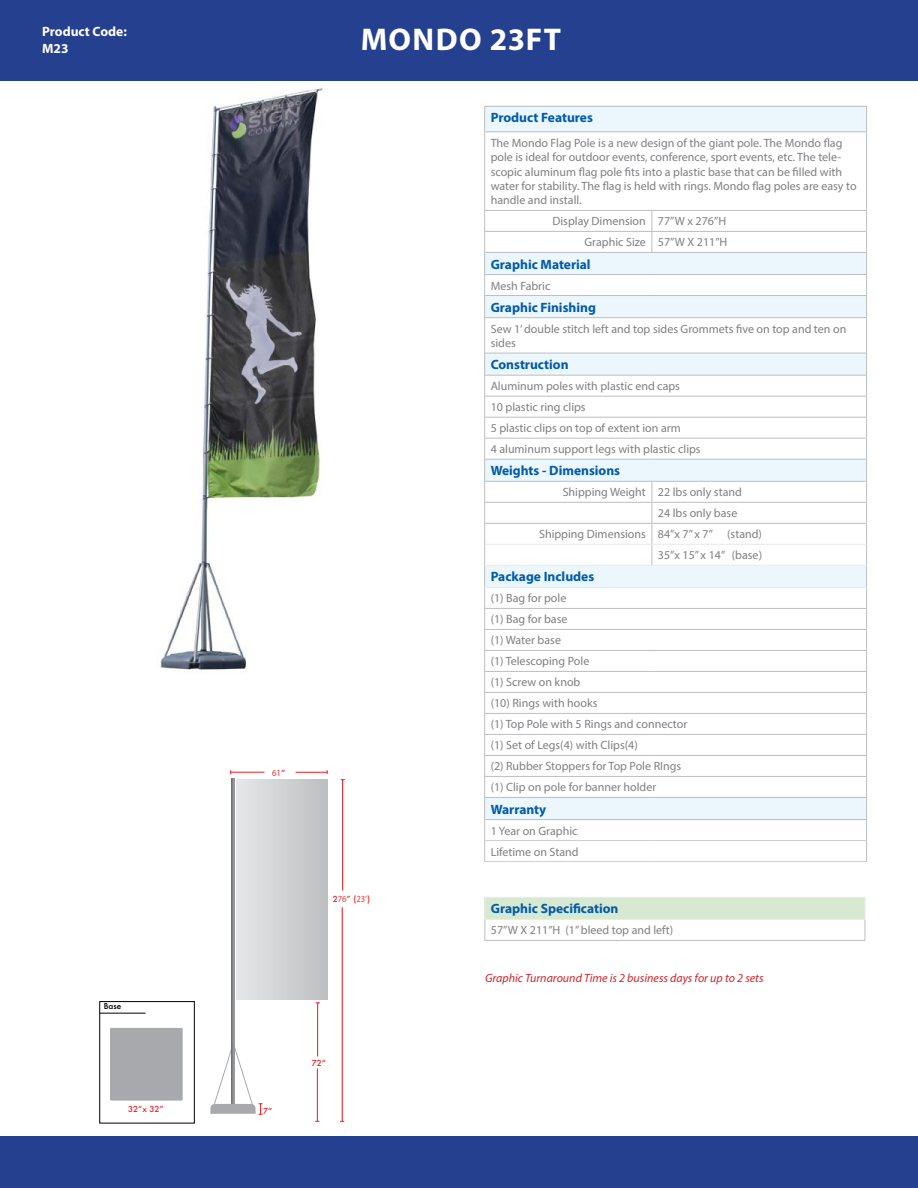
<style>
.page{position:relative;width:918px;height:1188px;background:#fff}
.page>*{position:absolute;margin:0;border:0;box-sizing:border-box;transform-origin:0 0}
.t1{font:700 31.5px "Myriad Pro";letter-spacing:.04em;color:#fff}
.t2{font:700 13.5px "Myriad Pro";color:#005ba8}
.t3{font:700 13.5px/16.2px "Myriad Pro";color:#fff}
.t4{font:12px/21px "Myriad Pro";color:#807f83}
.t5{font:italic 12px "Myriad Pro";color:#d2232a}
.t6{font:500 8.1px "Futura";color:#ed1d24}
.t7{font:8.1px "Koz Go Pro";color:#ed1d24}
.t8{font:500 8.1px "Futura";color:#000}
.s1{font-family:"Futura";font-weight:500}
</style>
<div class="page">
<div style="left:1px;top:0;width:917px;height:80px;background:#25408f"></div>
<div style="left:1px;top:1136px;width:917px;height:52px;background:#25408f"></div>
<div style="left:485px;top:897px;width:380px;height:22px;background:#d8e9d2"></div>
<hr style="left:484px;top:897px;width:381px;height:1px;background:#ececed">
<hr style="left:484px;top:919px;width:381px;height:1px;background:#ececed">
<svg style="left:484px;top:898px;width:1px;height:42px"></svg>
<svg style="left:865px;top:918px;width:1px;height:22px"></svg>
<hr style="left:484px;top:940px;width:381px;height:1px;background:#bcbec0">
<div style="left:485px;top:107px;width:381px;height:480px;background:#ebf6fd"></div>
<svg style="left:485px;top:132px;width:381px;height:433px"></svg>
<svg style="left:485px;top:588px;width:381px;height:273px"></svg>
<hr style="left:484px;top:106px;width:168px;height:1px;background:#bcbec0">
<svg style="left:484px;top:107px;width:1px;height:24px"></svg>
<hr style="left:652px;top:106px;width:215px;height:1px;background:#bcbec0">
<svg style="left:866px;top:107px;width:1px;height:24px"></svg>
<hr style="left:484px;top:131px;width:168px;height:1px;background:#bcbec0">
<hr style="left:484px;top:132px;width:1px;height:78px;background:#bcbec0">
<hr style="left:652px;top:131px;width:215px;height:1px;background:#bcbec0">
<hr style="left:866px;top:132px;width:1px;height:78px;background:#bcbec0">
<hr style="left:484px;top:819px;width:168px;height:1px;background:#bcbec0">
<hr style="left:652px;top:819px;width:215px;height:1px;background:#bcbec0">
<hr style="left:484px;top:210px;width:168px;height:1px;background:#bcbec0">
<hr style="left:652px;top:210px;width:215px;height:1px;background:#bcbec0">
<hr style="left:484px;top:231px;width:168px;height:1px;background:#bcbec0">
<hr style="left:652px;top:231px;width:215px;height:1px;background:#bcbec0">
<svg style="left:652px;top:211px;width:1px;height:41px"></svg>
<hr style="left:484px;top:252px;width:168px;height:1px;background:#bcbec0">
<hr style="left:652px;top:252px;width:215px;height:1px;background:#bcbec0">
<hr style="left:484px;top:481px;width:168px;height:1px;background:#bcbec0">
<hr style="left:652px;top:481px;width:215px;height:1px;background:#bcbec0">
<hr style="left:484px;top:502px;width:168px;height:1px;background:#bcbec0">
<hr style="left:652px;top:502px;width:215px;height:1px;background:#bcbec0">
<hr style="left:484px;top:523px;width:168px;height:1px;background:#bcbec0">
<hr style="left:652px;top:523px;width:215px;height:1px;background:#bcbec0">
<svg style="left:652px;top:482px;width:1px;height:83px"></svg>
<hr style="left:485px;top:544px;width:167px;height:1px;background:#e9e9ea">
<hr style="left:652px;top:544px;width:214px;height:1px;background:#e9e9ea">
<hr style="left:484px;top:565px;width:168px;height:1px;background:#e9e9ea">
<hr style="left:652px;top:565px;width:215px;height:1px;background:#e9e9ea">
<hr style="left:485px;top:840px;width:167px;height:1px;background:#cdced0">
<hr style="left:652px;top:840px;width:214px;height:1px;background:#cdced0">
<hr style="left:484px;top:861px;width:168px;height:1px;background:#cdced0">
<hr style="left:652px;top:861px;width:215px;height:1px;background:#cdced0">
<hr style="left:484px;top:587px;width:168px;height:1px;background:#e9e9ea">
<hr style="left:652px;top:587px;width:215px;height:1px;background:#e9e9ea">
<hr style="left:484px;top:608px;width:168px;height:1px;background:#bcbec0">
<hr style="left:652px;top:608px;width:215px;height:1px;background:#bcbec0">
<hr style="left:484px;top:629px;width:168px;height:1px;background:#bcbec0">
<hr style="left:652px;top:629px;width:215px;height:1px;background:#bcbec0">
<hr style="left:484px;top:650px;width:168px;height:1px;background:#bcbec0">
<hr style="left:652px;top:650px;width:215px;height:1px;background:#bcbec0">
<hr style="left:484px;top:671px;width:168px;height:1px;background:#bcbec0">
<hr style="left:652px;top:671px;width:215px;height:1px;background:#bcbec0">
<hr style="left:484px;top:692px;width:168px;height:1px;background:#bcbec0">
<hr style="left:652px;top:692px;width:215px;height:1px;background:#bcbec0">
<hr style="left:484px;top:713px;width:168px;height:1px;background:#bcbec0">
<hr style="left:652px;top:713px;width:215px;height:1px;background:#bcbec0">
<hr style="left:484px;top:734px;width:168px;height:1px;background:#bcbec0">
<hr style="left:652px;top:734px;width:215px;height:1px;background:#bcbec0">
<hr style="left:484px;top:755px;width:168px;height:1px;background:#bcbec0">
<hr style="left:652px;top:755px;width:215px;height:1px;background:#bcbec0">
<hr style="left:484px;top:776px;width:168px;height:1px;background:#bcbec0">
<hr style="left:652px;top:776px;width:215px;height:1px;background:#bcbec0">
<hr style="left:484px;top:797px;width:168px;height:1px;background:#bcbec0">
<hr style="left:652px;top:797px;width:215px;height:1px;background:#bcbec0">
<hr style="left:484px;top:274px;width:168px;height:1px;background:#bcbec0">
<svg style="left:484px;top:211px;width:1px;height:106px"></svg>
<hr style="left:652px;top:274px;width:215px;height:1px;background:#bcbec0">
<svg style="left:866px;top:211px;width:1px;height:106px"></svg>
<hr style="left:484px;top:295px;width:168px;height:1px;background:#bcbec0">
<hr style="left:652px;top:295px;width:215px;height:1px;background:#bcbec0">
<hr style="left:484px;top:317px;width:168px;height:1px;background:#bcbec0">
<hr style="left:484px;top:318px;width:1px;height:35px;background:#bcbec0">
<hr style="left:652px;top:317px;width:215px;height:1px;background:#bcbec0">
<hr style="left:866px;top:318px;width:1px;height:35px;background:#bcbec0">
<hr style="left:484px;top:353px;width:168px;height:1px;background:#bcbec0">
<hr style="left:652px;top:353px;width:215px;height:1px;background:#bcbec0">
<hr style="left:484px;top:375px;width:168px;height:1px;background:#bcbec0">
<hr style="left:652px;top:375px;width:215px;height:1px;background:#bcbec0">
<hr style="left:484px;top:396px;width:168px;height:1px;background:#bcbec0">
<hr style="left:652px;top:396px;width:215px;height:1px;background:#bcbec0">
<hr style="left:484px;top:417px;width:168px;height:1px;background:#bcbec0">
<hr style="left:652px;top:417px;width:215px;height:1px;background:#bcbec0">
<hr style="left:484px;top:438px;width:168px;height:1px;background:#bcbec0">
<svg style="left:484px;top:353px;width:1px;height:508px"></svg>
<hr style="left:652px;top:438px;width:215px;height:1px;background:#bcbec0">
<svg style="left:866px;top:353px;width:1px;height:508px"></svg>
<hr style="left:484px;top:459px;width:168px;height:1px;background:#bcbec0">
<hr style="left:652px;top:459px;width:215px;height:1px;background:#bcbec0">
<img style="left:157px;top:87px;width:166px;height:583px">
<hr style="left:100px;top:1013px;width:46px;height:1px;background:#000">
<hr style="left:342px;top:780px;width:1px;height:110px;background:#ed1d24">
<hr style="left:342px;top:907px;width:1px;height:214px;background:#ed1d24">
<hr style="left:317px;top:1069px;width:1px;height:52px;background:#ed1d24">
<hr style="left:317px;top:1003px;width:1px;height:53px;background:#ed1d24">
<div style="left:110px;top:1028px;width:73px;height:73px;background:#a7a9ac"></div>
<hr style="left:231px;top:772px;width:33px;height:1px;background:#ed1d24">
<hr style="left:296px;top:772px;width:31px;height:1px;background:#ed1d24">
<svg style="left:231px;top:779px;width:4px;height:264px"></svg>
<svg style="left:210px;top:1043px;width:53px;height:72px"></svg>
<div style="left:236px;top:779px;width:91px;height:221px;background:linear-gradient(to right,#e7e8e9,#bdbfc1)"></div>
<p class="t3" style="left:42px;top:23px;width:86px">Product Code:<br>M23</p>
<h1 class="t1" style="left:361px;top:18px;width:202px">MONDO 23FT</h1>
<p class="t8" style="left:104px;top:1001px;width:19px">Base</p>
<p class="t6" style="left:128px;top:1103px;width:37px">32”x 32”</p>
<p class="t7" style="left:272px;top:767px;width:15px">61<span class="s1">”</span></p>
<p class="t7" style="left:333px;top:894px;width:39px"><span class="s1">2</span>76<span class="s1">” (</span>23’<span class="s1">)</span></p>
<p class="t6" style="left:263px;top:1105px;width:11px">7”</p>
<p class="t6" style="left:312px;top:1058px;width:16px">72”</p>
<p class="t2" style="left:491px;top:109px;width:104px">Product Features</p>
<p class="t4" style="left:491px;top:135px;width:367px;line-height:14.4px">The Mondo Flag Pole is a new design of the giant pole. The Mondo flag pole is ideal for outdoor events, conference, sport events, etc. The tele&shy;scopic aluminum flag pole fits into a plastic base that can be filled with water for stability. The flag is held with rings. Mondo flag poles are easy to handle and install.</p>
<p class="t4" style="left:553px;top:211px;width:176px;text-align:right">Display Dimension 77”W x 276”H<br>Graphic Size 57”W X 211”H</p>
<p class="t2" style="left:491px;top:255px;width:102px">Graphic Material</p>
<p class="t4" style="left:491px;top:275px;width:61px">Mesh Fabric</p>
<p class="t2" style="left:491px;top:298px;width:107px">Graphic Finishing</p>
<p class="t4" style="left:491px;top:321px;width:357px;line-height:14.4px">Sew 1’ double stitch left and top sides Grommets five on top and ten on sides</p>
<p class="t2" style="left:491px;top:356px;width:79px">Construction</p>
<p class="t4" style="left:491px;top:375px;width:212px">Aluminum poles with plastic end caps<br>10 plastic ring clips<br>5 plastic clips on top of extent ion arm<br>4 aluminum support legs with plastic clips</p>
<p class="t2" style="left:491px;top:462px;width:131px">Weights - Dimensions</p>
<p class="t4" style="left:563px;top:482px;width:181px">Shipping Weight 22 lbs only stand</p>
<p class="t4" style="left:658px;top:503px;width:81px">24 lbs only base</p>
<p class="t4" style="left:539px;top:524px;width:224px">Shipping Dimensions 84”x 7” x 7” (stand)</p>
<p class="t4" style="left:658px;top:545px;width:106px">35”x 15” x 14” (base)</p>
<p class="t2" style="left:491px;top:568px;width:105px">Package Includes</p>
<p class="t4" style="left:491px;top:588px;width:198px">(1) Bag for pole<br>(1) Bag for base<br>(1) Water base<br>(1) Telescoping Pole<br>(1) Screw on knob<br>(10) Rings with hooks<br>(1) Top Pole with 5 Rings and connector (1) Set of Legs(4) with Clips(4)<br>(2) Rubber Stoppers for Top Pole RIngs (1) Clip on pole for banner holder</p>
<p class="t2" style="left:491px;top:800px;width:57px">Warranty</p>
<p class="t4" style="left:491px;top:820px;width:90px">1 Year on Graphic<br>Lifetime on Stand</p>
<p class="t2" style="left:491px;top:900px;width:129px">Graphic Specification</p>
<p class="t4" style="left:491px;top:920px;width:184px">57”W X 211”H (1” bleed top and left)</p>
<p class="t5" style="left:485px;top:971px;width:280px">Graphic Turnaround Time is 2 business days for up to 2 sets</p>
</div>
